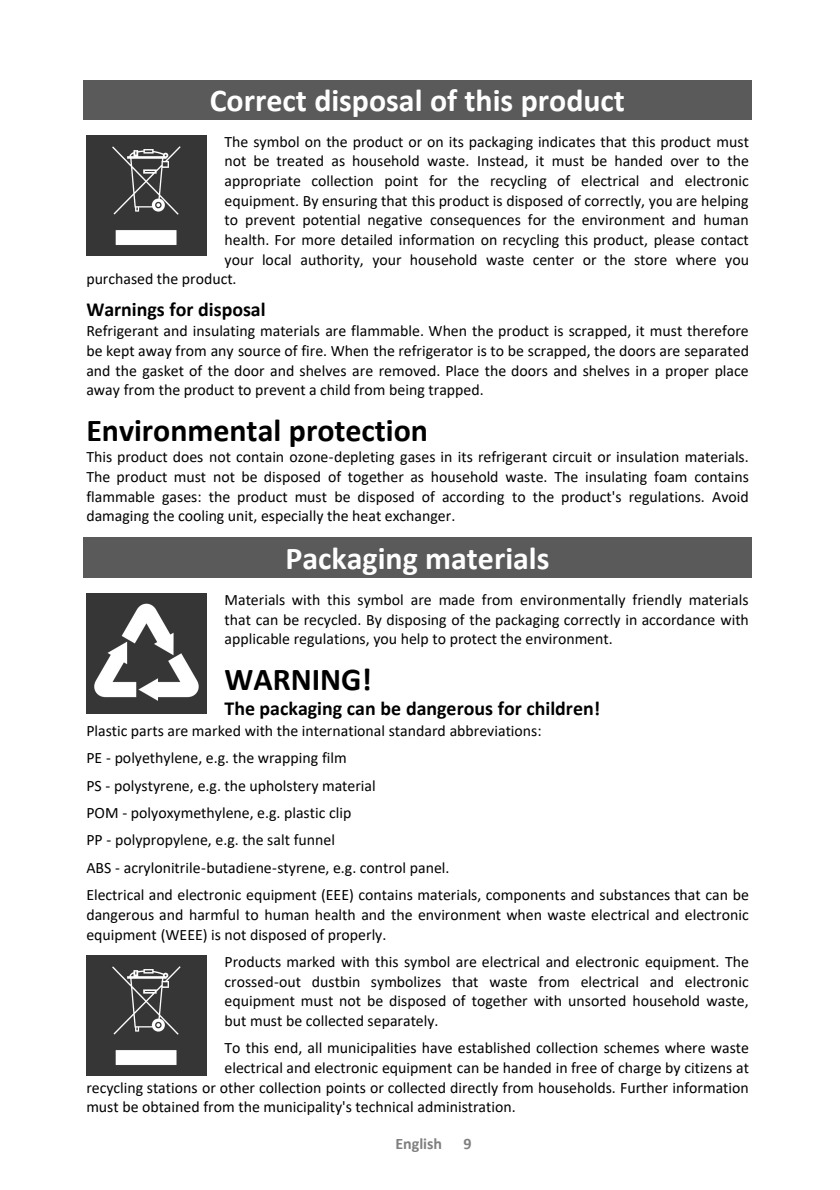
<style>
.page{position:relative;width:840px;height:1190px;background:#fff}
.page>*{position:absolute;margin:0;border:0;box-sizing:border-box;transform-origin:0 0}
.t1{font:700 32px "Calibri";color:#fff}
.t2{font:700 32px "Calibri";color:#000}
.t3{font:700 20px "Calibri";color:#000}
.t4{font:700 16px "Calibri";color:#7f7f7f}
.t5{font:15.8px/19.6px "Calibri";color:#000;text-align:justify}
</style>
<div class="page">
<div style="left:83px;top:80px;width:669px;height:40px;background:#5a5a5a"></div>
<div style="left:83px;top:538px;width:669px;height:40px;background:#5a5a5a"></div>
<img style="left:86px;top:135px;width:120px;height:120px">
<img style="left:86px;top:594px;width:120px;height:120px">
<img style="left:86px;top:956px;width:120px;height:120px">
<h1 class="t1" style="left:210px;top:81px;width:417px">Correct disposal of this product</h1>
<p class="t5" style="left:225px;top:131px;width:526px">The symbol on the product or on its packaging indicates that this product must</p>
<p class="t5" style="left:225px;top:151px;width:526px">not be treated as household waste. Instead, it must be handed over to the</p>
<p class="t5" style="left:225px;top:171px;width:526px">appropriate collection point for the recycling of electrical and electronic</p>
<p class="t5" style="left:225px;top:190px;width:526px">equipment. By ensuring that this product is disposed of correctly, you are helping</p>
<p class="t5" style="left:225px;top:210px;width:526px">to prevent potential negative consequences for the environment and human</p>
<p class="t5" style="left:225px;top:230px;width:526px">health. For more detailed information on recycling this product, please contact</p>
<p class="t5" style="left:225px;top:249px;width:526px">your local authority, your household waste center or the store where you</p>
<p class="t5" style="left:86px;top:269px;width:152px">purchased the product.</p>
<p class="t3" style="left:86px;top:297px;width:181px">Warnings for disposal</p>
<p class="t5" style="left:86px;top:321px;width:664px">Refrigerant and insulating materials are flammable. When the product is scrapped, it must therefore be kept away from any source of fire. When the refrigerator is to be scrapped, the doors are separated and the gasket of the door and shelves are removed. Place the doors and shelves in a proper place away from the product to prevent a child from being trapped.</p>
<h1 class="t2" style="left:86px;top:410px;width:343px">Environmental protection</h1>
<p class="t5" style="left:86px;top:447px;width:664px">This product does not contain ozone-depleting gases in its refrigerant circuit or insulation materials.<br>The product must not be disposed of together as household waste. The insulating foam contains flammable gases: the product must be disposed of according to the product's regulations. Avoid damaging the cooling unit, especially the heat exchanger.</p>
<h1 class="t1" style="left:286px;top:539px;width:265px">Packaging materials</h1>
<p class="t5" style="left:225px;top:590px;width:526px">Materials with this symbol are made from environmentally friendly materials that can be recycled. By disposing of the packaging correctly in accordance with applicable regulations, you help to protect the environment.</p>
<h1 class="t2" style="left:225px;top:659px;width:149px">WARNING!</h1>
<p class="t3" style="left:225px;top:696px;width:377px">The packaging can be dangerous for children!</p>
<p class="t5" style="left:86px;top:717px;width:664px;line-height:27.4px;text-align:left">Plastic parts are marked with the international standard abbreviations:<br>PE - polyethylene, e.g. the wrapping film<br>PS - polystyrene, e.g. the upholstery material<br>POM - polyoxymethylene, e.g. plastic clip<br>PP - polypropylene, e.g. the salt funnel<br>ABS - acrylonitrile-butadiene-styrene, e.g. control panel.<br>Electrical and electronic equipment (EEE) contains materials, components and substances that can be</p>
<p class="t5" style="left:86px;top:905px;width:664px">dangerous and harmful to human health and the environment when waste electrical and electronic equipment (WEEE) is not disposed of properly.</p>
<p class="t5" style="left:225px;top:952px;width:526px">Products marked with this symbol are electrical and electronic equipment. The crossed-out dustbin symbolizes that waste from electrical and electronic equipment must not be disposed of together with unsorted household waste, but must be collected separately.</p>
<p class="t5" style="left:225px;top:1038px;width:526px">To this end, all municipalities have established collection schemes where waste</p>
<p class="t5" style="left:225px;top:1058px;width:526px">electrical and electronic equipment can be handed in free of charge by citizens at</p>
<p class="t5" style="left:86px;top:1077px;width:664px">recycling stations or other collection points or collected directly from households. Further information</p>
<p class="t5" style="left:86px;top:1097px;width:431px">must be obtained from the municipality's technical administration.</p>
<p class="t4" style="left:395px;top:1134px;width:48px">English</p>
<p class="t4" style="left:463px;top:1134px;width:10px">9</p>
</div>
